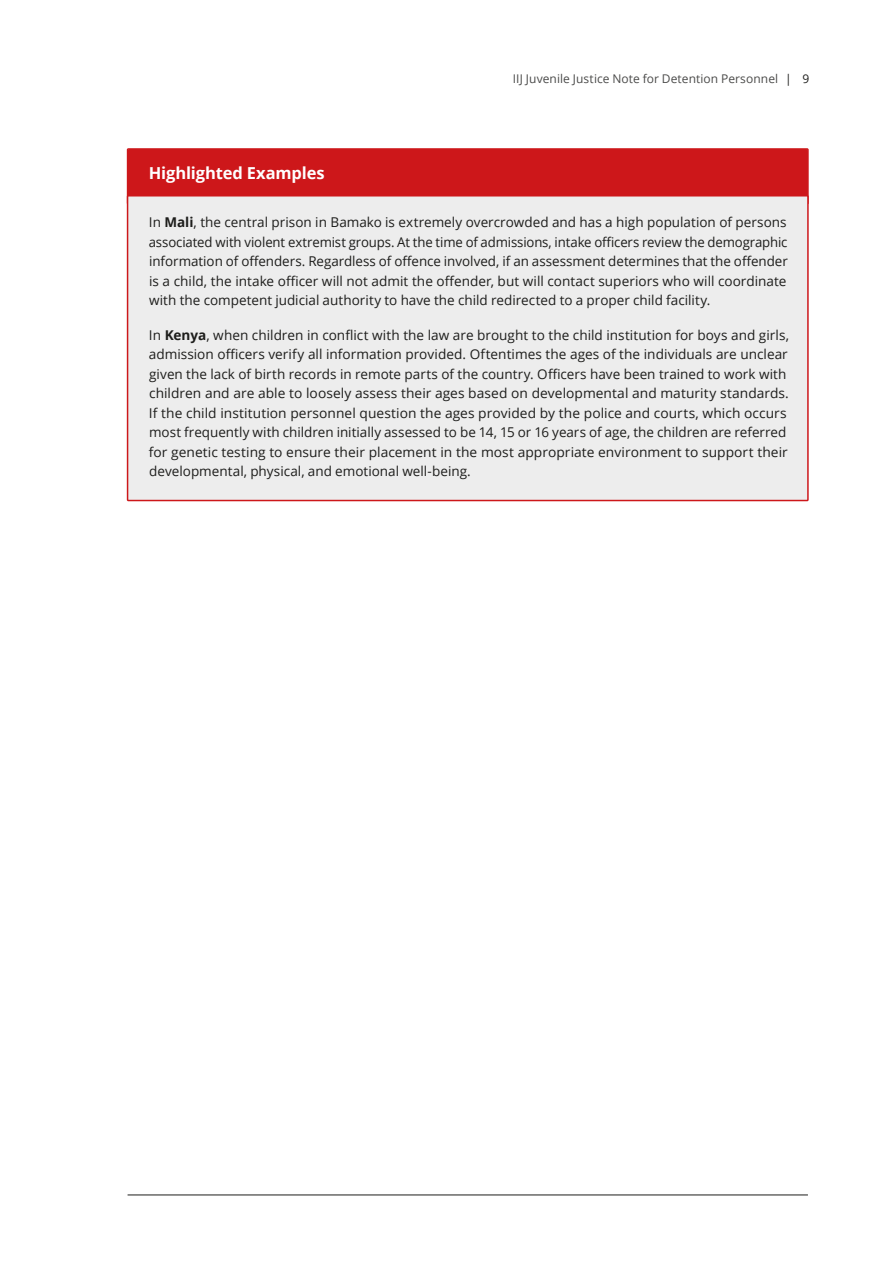
<style>
.page{position:relative;width:893px;height:1263px;background:#fff}
.page>*{position:absolute;margin:0;border:0;box-sizing:border-box;transform-origin:0 0}
.Highlight_Example_He{font:700 16.5px "Open Sans";letter-spacing:-.005em;color:#fff}
.Highlighted_Example{font:13.5px/19.5px "Open Sans";color:#1d1d1b;text-align:justify}
.t1{font:12px "Open Sans";letter-spacing:.005em;color:#4b4b4a}
.s1{color:#1d1d1b}
.s2{font-weight:700}
</style>
<div class="page">
<hr style="left:128px;top:1194px;width:680px;height:1px;background:#1d1d1b">
<div style="left:128px;top:149px;width:680px;height:55px;background:#cd171a;border-radius:2px"></div>
<div style="left:127px;top:148px;width:682px;height:57px;border:2px solid #cd171a"></div>
<div style="left:128px;top:196px;width:680px;height:304px;background:#ededed"></div>
<div style="left:127px;top:195px;width:682px;height:306px;border:2px solid #cd171a"></div>
<p class="t1" style="left:513px;top:70px;width:298px">IIJ Juvenile Justice Note for Detention Personnel <span class="s1">| 9</span></p>
<p class="Highlight_Example_He" style="left:149px;top:161px;width:177px">Highlighted Examples</p>
<p class="Highlighted_Example" style="left:149px;top:212px;width:641px">In <span class="s2">Mali</span>, the central prison in Bamako is extremely overcrowded and has a high population of persons associated with violent extremist groups. At the time of admissions, intake officers review the demographic information of offenders. Regardless of offence involved, if an assessment determines that the offender is a child, the intake officer will not admit the offender, but will contact superiors who will coordinate with the competent judicial authority to have the child redirected to a proper child facility.</p>
<p class="Highlighted_Example" style="left:149px;top:324px;width:642px;text-align:left">In <span class="s2">Kenya</span>, when children in conflict with the law are brought to the child institution for boys and girls, admission officers verify all information provided. Oftentimes the ages of the individuals are unclear given the lack of birth records in remote parts of the country. Officers have been trained to work with children and are able to loosely assess their ages based on developmental and maturity standards.<br>If the child institution personnel question the ages provided by the police and courts, which occurs most frequently with children initially assessed to be 14, 15 or 16 years of age, the children are referred for genetic testing to ensure their placement in the most appropriate environment to support their developmental, physical, and emotional well-being.</p>
</div>
